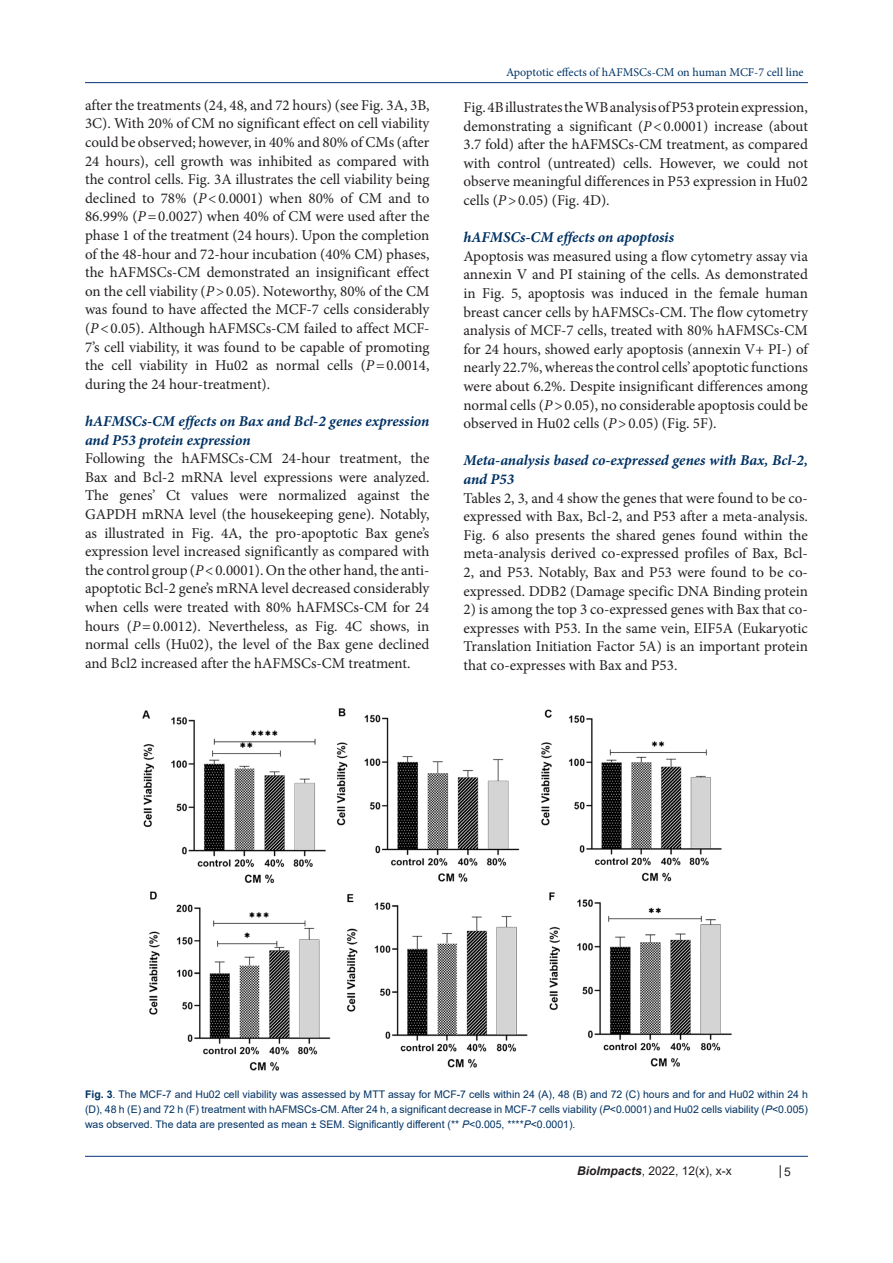
<style>
.page{position:relative;width:893px;height:1263px;background:#fff}
.page>*{position:absolute;margin:0;border:0;box-sizing:border-box;transform-origin:0 0}
.t1{font:15px/18.6px "Minion Pro";color:#231f20;text-align:justify}
.t2{font:italic 700 15px/18.6px "Minion Pro";color:#003264}
.t3{font:12px "Minion Pro";color:#003466}
.t4{font:12px "Arial";color:#231f20}
.t5{font:10.5px/15px "Arial";color:#003264;text-align:justify}
.s1{font-style:italic}
.s2{font-weight:700}
.s3{font-weight:700;font-style:italic}
</style>
<div class="page">
<hr style="left:85px;top:82px;width:723px;height:1px;background:#053278">
<hr style="left:85px;top:1156px;width:723px;height:1px;background:#053278">
<svg style="left:780px;top:1165px;width:1px;height:13px"></svg>
<img style="left:142px;top:708px;width:590px;height:363px">
<p class="t1" style="left:85px;top:96px;width:346px">after the treatments (24, 48, and 72 hours) (see Fig. 3A, 3B, 3C). With 20% of CM no significant effect on cell viability could be observed; however, in 40% and 80% of CMs (after 24 hours), cell growth was inhibited as compared with the control cells. Fig. 3A illustrates the cell viability being declined to 78% (<span class="s1">P</span>&lt;0.0001) when 80% of CM and to 86.99% (<span class="s1">P</span>=0.0027) when 40% of CM were used after the phase 1 of the treatment (24 hours). Upon the completion of the 48-hour and 72-hour incubation (40% CM) phases, the hAFMSCs-CM demonstrated an insignificant effect on the cell viability (<span class="s1">P</span>&gt;0.05). Noteworthy, 80% of the CM was found to have affected the MCF-7 cells considerably (<span class="s1">P</span>&lt;0.05). Although hAFMSCs-CM failed to affect MCF-7’s cell viability, it was found to be capable of promoting the cell viability in Hu02 as normal cells (<span class="s1">P</span>=0.0014, during the 24 hour-treatment).</p>
<p class="t2" style="left:85px;top:412px;width:346px">hAFMSCs-CM effects on Bax and Bcl-2 genes expression and P53 protein expression</p>
<p class="t1" style="left:85px;top:449px;width:346px">Following the hAFMSCs-CM 24-hour treatment, the Bax and Bcl-2 mRNA level expressions were analyzed.<br>The genes’ Ct values were normalized against the GAPDH mRNA level (the housekeeping gene). Notably, as illustrated in Fig. 4A, the pro-apoptotic Bax gene’s expression level increased significantly as compared with the control group (<span class="s1">P</span>&lt;0.0001). On the other hand, the anti&shy;apoptotic Bcl-2 gene’s mRNA level decreased considerably when cells were treated with 80% hAFMSCs-CM for 24 hours (<span class="s1">P</span>=0.0012). Nevertheless, as Fig. 4C shows, in normal cells (Hu02), the level of the Bax gene declined and Bcl2 increased after the hAFMSCs-CM treatment.</p>
<p class="t3" style="left:506px;top:64px;width:299px">Apoptotic effects of hAFMSCs-CM on human MCF-7 cell line</p>
<p class="t1" style="left:463px;top:98px;width:346px">Fig. 4B illustrates the WB analysis of P53 protein expression, demonstrating a significant (<span class="s1">P</span>&lt;0.0001) increase (about 3.7 fold) after the hAFMSCs-CM treatment, as compared with control (untreated) cells. However, we could not observe meaningful differences in P53 expression in Hu02 cells (<span class="s1">P</span>&gt;0.05) (Fig. 4D).</p>
<p class="t2" style="left:463px;top:228px;width:212px">hAFMSCs-CM effects on apoptosis</p>
<p class="t1" style="left:463px;top:247px;width:346px">Apoptosis was measured using a flow cytometry assay via annexin V and PI staining of the cells. As demonstrated in Fig. 5, apoptosis was induced in the female human breast cancer cells by hAFMSCs-CM. The flow cytometry analysis of MCF-7 cells, treated with 80% hAFMSCs-CM for 24 hours, showed early apoptosis (annexin V+ PI-) of nearly 22.7%, whereas the control cells’ apoptotic functions were about 6.2%. Despite insignificant differences among normal cells (<span class="s1">P</span>&gt;0.05), no considerable apoptosis could be observed in Hu02 cells (<span class="s1">P</span>&gt;0.05) (Fig. 5F).</p>
<p class="t2" style="left:463px;top:451px;width:346px">Meta-analysis based co-expressed genes with Bax, Bcl-2, and P53</p>
<p class="t1" style="left:463px;top:488px;width:346px">Tables 2, 3, and 4 show the genes that were found to be co&shy;expressed with Bax, Bcl-2, and P53 after a meta-analysis.<br>Fig. 6 also presents the shared genes found within the meta-analysis derived co-expressed profiles of Bax, Bcl-2, and P53. Notably, Bax and P53 were found to be co&shy;expressed. DDB2 (Damage specific DNA Binding protein</p>
<p class="t1" style="left:463px;top:600px;width:346px">2) is among the top 3 co-expressed genes with Bax that co&shy;expresses with P53. In the same vein, EIF5A (Eukaryotic Translation Initiation Factor 5A) is an important protein that co-expresses with Bax and P53.</p>
<p class="t5" style="left:85px;top:1086px;width:724px"><span class="s2">Fig. 3</span>. The MCF-7 and Hu02 cell viability was assessed by MTT assay for MCF-7 cells within 24 (A), 48 (B) and 72 (C) hours and for and Hu02 within 24 h (D), 48 h (E) and 72 h (F) treatment with hAFMSCs-CM. After 24 h, a significant decrease in MCF-7 cells viability (<span class="s1">P</span>&lt;0.0001) and Hu02 cells viability (<span class="s1">P</span>&lt;0.005) was observed. The data are presented as mean ± SEM. Significantly different (** <span class="s1">P</span>&lt;0.005, ****<span class="s1">P</span>&lt;0.0001).</p>
<p class="t4" style="left:577px;top:1163px;width:156px"><span class="s3">BioImpacts</span>, 2022, 12(x), x-x</p>
<p class="t4" style="left:784px;top:1164px;width:8px">5</p>
</div>
